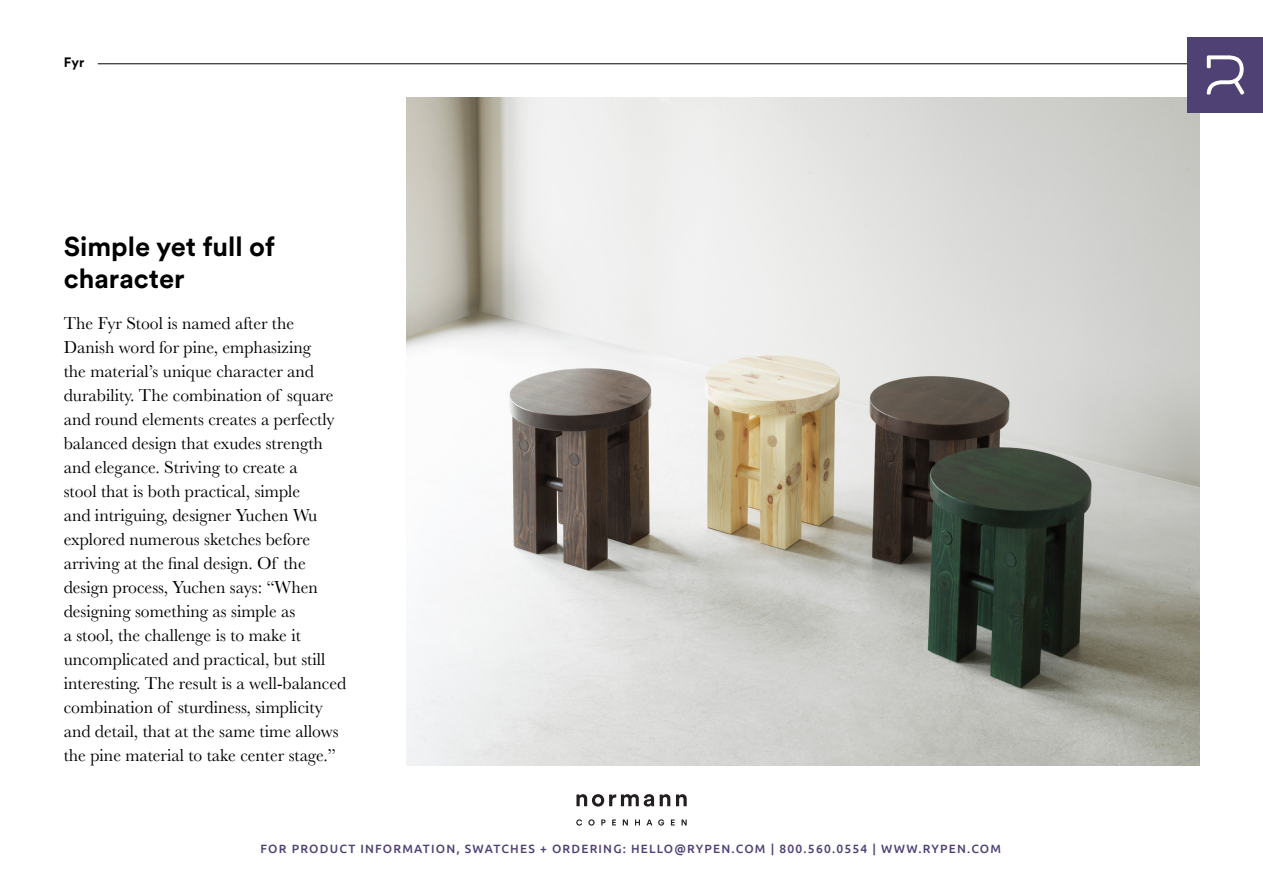
<style>
.page{position:relative;width:1263px;height:893px;background:#fff}
.page>*{position:absolute;margin:0;border:0;box-sizing:border-box;transform-origin:0 0}
.t1{font:700 27px/31.5px "Circular XX";color:#000}
.t2{font:18px/24px "Baskerville";color:#000}
.t3{font:700 13.5px "Circular XX";color:#000}
.t4{font:500 12px "Ubuntu";letter-spacing:.1em;color:#4f4174}
</style>
<div class="page">
<hr style="left:98px;top:63px;width:1101px;height:1px;background:#000">
<img style="left:406px;top:98px;width:793px;height:667px">
<svg style="left:576px;top:819px;width:111px;height:7px"></svg>
<svg style="left:576px;top:794px;width:111px;height:13px"></svg>
<div style="left:1188px;top:38px;width:75px;height:74px;background:#4f4174"></div>
<svg style="left:1207px;top:55px;width:37px;height:40px"></svg>
<p class="t3" style="left:64px;top:53px;width:22px">Fyr</p>
<h1 class="t1" style="left:64px;top:230px;width:213px">Simple yet full of character</h1>
<p class="t2" style="left:64px;top:312px;width:284px">The Fyr Stool is named after the Danish word for pine, emphasizing<br>the material’s unique character and durability. The combination of square and round elements creates a perfectly balanced design that exudes strength and elegance. Striving to create a<br>stool that is both practical, simple<br>and intriguing, designer Yuchen Wu explored numerous sketches before arriving at the final design. Of the design process, Yuchen says: “When designing something as simple as<br>a stool, the challenge is to make it uncomplicated and practical, but still interesting. The result is a well-balanced combination of sturdiness, simplicity and detail, that at the same time allows the pine material to take center stage.”</p>
<p class="t4" style="left:261px;top:841px;width:742px">FOR PRODUCT INFORMATION, SWATCHES + ORDERING: HELLO@RYPEN.COM | 800.560.0554 | WWW.RYPEN.COM</p>
</div>
